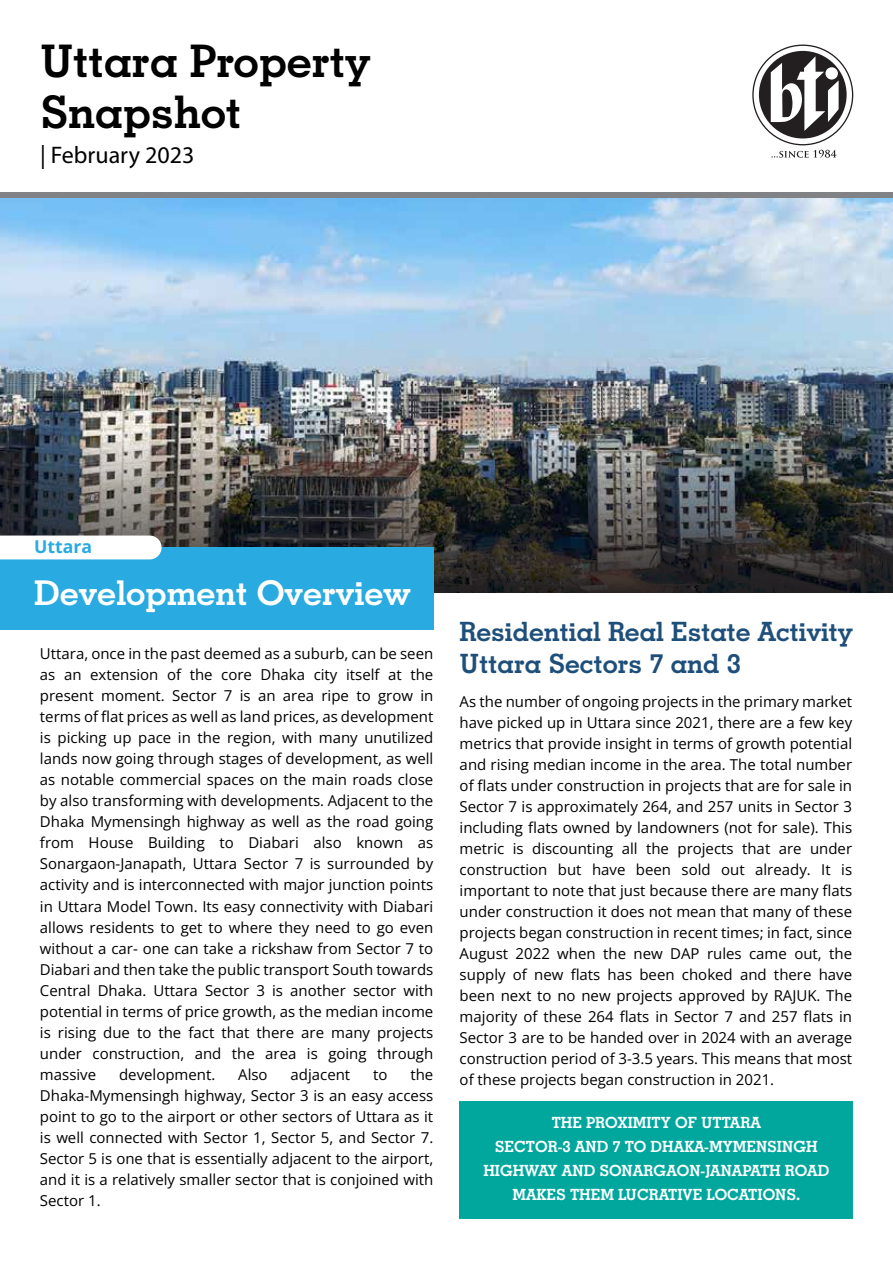
<style>
.page{position:relative;width:893px;height:1263px;background:#fff}
.page>*{position:absolute;margin:0;border:0;box-sizing:border-box;transform-origin:0 0}
.t1{font:700 45px/51px "Geometric Slab 703 BT";color:#010101}
.t2{font:700 34.2px "Geometric Slab 703 BT";color:#fff}
.t3{font:700 26.7px/32px "Geometric Slab 703 BT";color:#1e4f7a}
.t4{font:24px "Myriad Pro";color:#010101}
.t5{font:700 17.7px "Open Sans";color:#29aae1}
.t6{font:700 15.45px/24px "Geometric Slab 703 BT";color:#fff;text-align:center}
.t7{font:15px/21px "Open Sans";color:#010101;text-align:justify}
</style>
<div class="page">
<img style="left:0;top:198px;width:893px;height:235px">
<img style="left:0;top:433px;width:893px;height:159px">
<div style="left:0;top:192px;width:893px;height:6px;background:#808285"></div>
<svg style="left:752px;top:45px;width:101px;height:113px"></svg>
<div style="left:0;top:547px;width:434px;height:83px;background:#29aae1"></div>
<svg style="left:0;top:535px;width:162px;height:24px"></svg>
<div style="left:460px;top:1101px;width:393px;height:117px;background:#01a79d"></div>
<h1 class="t1" style="left:40px;top:35px;width:332px">Uttara Property<br>Snapshot</h1>
<h3 class="t4" style="left:40px;top:140px;width:156px">| February 2023</h3>
<p class="t5" style="left:34px;top:534px;width:60px">Uttara</p>
<h2 class="t2" style="left:34px;top:572px;width:378px">Development Overview</h2>
<p class="t7" style="left:40px;top:643px;width:395px">Uttara, once in the past deemed as a suburb, can be seen as an extension of the core Dhaka city itself at the present moment. Sector 7 is an area ripe to grow in terms of flat prices as well as land prices, as development is picking up pace in the region, with many unutilized lands now going through stages of development, as well as notable commercial spaces on the main roads close by also transforming with developments. Adjacent to the Dhaka Mymensingh highway as well as the road going from House Building to Diabari also known as Sonargaon-Janapath, Uttara Sector 7 is surrounded by activity and is interconnected with major junction points in Uttara Model Town. Its easy connectivity with Diabari allows residents to get to where they need to go even without a car- one can take a rickshaw from Sector 7 to Diabari and then take the public transport South towards Central Dhaka. Uttara Sector 3 is another sector with potential in terms of price growth, as the median income is rising due to the fact that there are many projects under construction, and the area is going through massive</p>
<p class="t7" style="left:40px;top:1063px;width:395px;text-indent:370px">the Dhaka-Mymensingh highway, Sector 3 is an easy access point to go to the airport or other sectors of Uttara as it is well connected with Sector 1, Sector 5, and Sector 7.<br>Sector 5 is one that is essentially adjacent to the airport, and it is a relatively smaller sector that is conjoined with Sector 1.</p>
<p class="t7" style="left:119px;top:1063px;width:98px">development.</p>
<p class="t7" style="left:238px;top:1063px;width:31px">Also</p>
<p class="t7" style="left:290px;top:1063px;width:61px">adjacent</p>
<p class="t7" style="left:373px;top:1063px;width:16px">to</p>
<h3 class="t3" style="left:460px;top:615px;width:395px">Residential Real Estate Activity<br>Uttara Sectors 7 and 3</h3>
<p class="t7" style="left:460px;top:691px;width:394px">As the number of ongoing projects in the primary market have picked up in Uttara since 2021, there are a few key metrics that provide insight in terms of growth potential and rising median income in the area. The total number of flats under construction in projects that are for sale in Sector 7 is approximately 264, and 257 units in Sector 3 including flats owned by landowners (not for sale). This metric is discounting all the projects that are under construction but have been sold out already. It is important to note that just because there are many flats under construction it does not mean that many of these projects began construction in recent times; in fact, since August 2022 when the new DAP rules came out, the supply of new flats has been choked and there have been next to no new projects approved by RAJUK. The majority of these 264 flats in Sector 7 and 257 flats in Sector 3 are to be handed over in 2024 with an average construction period of 3-3.5 years. This means that most of these projects began construction in 2021.</p>
<p class="t6" style="left:483px;top:1111px;width:347px">THE PROXIMITY OF UTTARA<br>SECTOR-3 AND 7 TO DHAKA-MYMENSINGH<br>HIGHWAY AND SONARGAON-JANAPATH ROAD<br>MAKES THEM LUCRATIVE LOCATIONS.</p>
</div>
